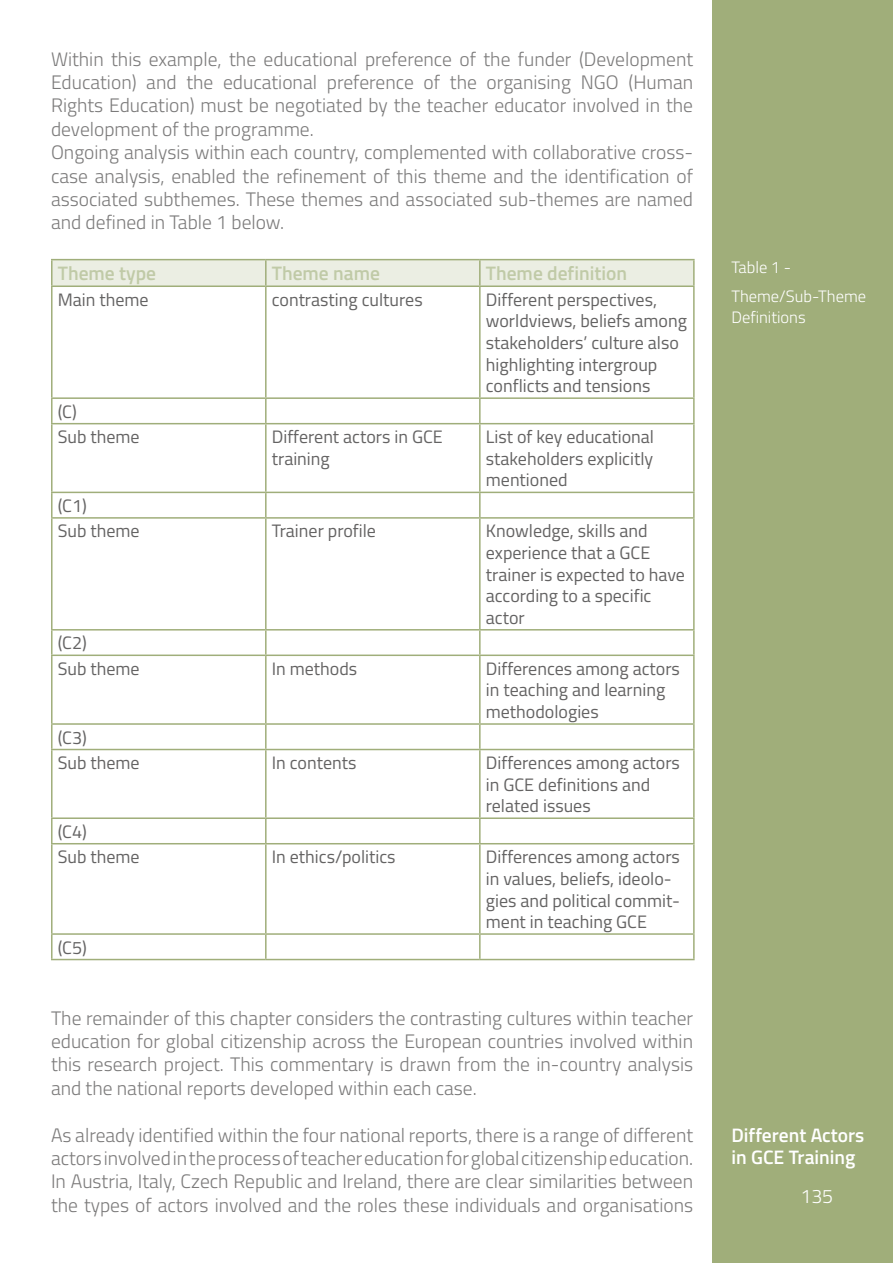
<style>
.page{position:relative;width:893px;height:1263px;background:#fff}
.page>*{position:absolute;margin:0;border:0;box-sizing:border-box;transform-origin:0 0}
.t1{font:300 19.5px/23.4px "Titillium";color:#7c7b7b;text-align:justify}
.t2{font:600 19.5px "Titillium";color:#c0caa7}
.t3{font:600 19.5px/22.5px "Titillium";color:#fff}
.t4{font:300 19.5px "Titillium";color:#fff}
.t5{font:18px/21.6px "Titillium";color:#646363}
.t6{font:300 16.5px/29.5px "Titillium";color:#fff}
</style>
<div class="page">
<div style="left:712px;top:0;width:181px;height:1263px;background:#a0ae7a"></div>
<div style="left:53px;top:260px;width:640px;height:25px;background:#ebeee3"></div>
<hr style="left:51px;top:259px;width:215px;height:1px;background:#a0ae7a">
<hr style="left:51px;top:260px;width:2px;height:25px;background:#a0ae7a">
<hr style="left:266px;top:259px;width:214px;height:1px;background:#a0ae7a">
<hr style="left:265px;top:260px;width:2px;height:25px;background:#a0ae7a">
<hr style="left:480px;top:259px;width:215px;height:1px;background:#a0ae7a">
<hr style="left:479px;top:260px;width:2px;height:25px;background:#a0ae7a">
<hr style="left:693px;top:260px;width:2px;height:25px;background:#a0ae7a">
<hr style="left:51px;top:285px;width:215px;height:2px;background:#a0ae7a">
<hr style="left:51px;top:287px;width:2px;height:110px;background:#a0ae7a">
<hr style="left:266px;top:285px;width:214px;height:2px;background:#a0ae7a">
<hr style="left:265px;top:287px;width:2px;height:110px;background:#a0ae7a">
<hr style="left:480px;top:285px;width:215px;height:2px;background:#a0ae7a">
<hr style="left:479px;top:287px;width:2px;height:110px;background:#a0ae7a">
<hr style="left:693px;top:287px;width:2px;height:110px;background:#a0ae7a">
<hr style="left:51px;top:397px;width:215px;height:2px;background:#a0ae7a">
<hr style="left:51px;top:399px;width:2px;height:24px;background:#a0ae7a">
<hr style="left:266px;top:397px;width:214px;height:2px;background:#a0ae7a">
<hr style="left:265px;top:399px;width:2px;height:24px;background:#a0ae7a">
<hr style="left:480px;top:397px;width:215px;height:2px;background:#a0ae7a">
<hr style="left:479px;top:399px;width:2px;height:24px;background:#a0ae7a">
<hr style="left:693px;top:399px;width:2px;height:24px;background:#a0ae7a">
<hr style="left:51px;top:423px;width:215px;height:1px;background:#a0ae7a">
<hr style="left:51px;top:424px;width:2px;height:68px;background:#a0ae7a">
<hr style="left:266px;top:423px;width:214px;height:1px;background:#a0ae7a">
<hr style="left:265px;top:424px;width:2px;height:68px;background:#a0ae7a">
<hr style="left:480px;top:423px;width:215px;height:1px;background:#a0ae7a">
<hr style="left:479px;top:424px;width:2px;height:68px;background:#a0ae7a">
<hr style="left:693px;top:424px;width:2px;height:68px;background:#a0ae7a">
<hr style="left:51px;top:492px;width:215px;height:1px;background:#a0ae7a">
<hr style="left:51px;top:493px;width:2px;height:24px;background:#a0ae7a">
<hr style="left:266px;top:492px;width:214px;height:1px;background:#a0ae7a">
<hr style="left:265px;top:493px;width:2px;height:24px;background:#a0ae7a">
<hr style="left:480px;top:492px;width:215px;height:1px;background:#a0ae7a">
<hr style="left:479px;top:493px;width:2px;height:24px;background:#a0ae7a">
<hr style="left:693px;top:493px;width:2px;height:24px;background:#a0ae7a">
<hr style="left:51px;top:517px;width:215px;height:2px;background:#a0ae7a">
<hr style="left:51px;top:519px;width:2px;height:110px;background:#a0ae7a">
<hr style="left:266px;top:517px;width:214px;height:2px;background:#a0ae7a">
<hr style="left:265px;top:519px;width:2px;height:110px;background:#a0ae7a">
<hr style="left:480px;top:517px;width:215px;height:2px;background:#a0ae7a">
<hr style="left:479px;top:519px;width:2px;height:110px;background:#a0ae7a">
<hr style="left:693px;top:519px;width:2px;height:110px;background:#a0ae7a">
<hr style="left:51px;top:629px;width:215px;height:1px;background:#a0ae7a">
<hr style="left:51px;top:630px;width:2px;height:24px;background:#a0ae7a">
<hr style="left:266px;top:629px;width:214px;height:1px;background:#a0ae7a">
<hr style="left:265px;top:630px;width:2px;height:24px;background:#a0ae7a">
<hr style="left:480px;top:629px;width:215px;height:1px;background:#a0ae7a">
<hr style="left:479px;top:630px;width:2px;height:24px;background:#a0ae7a">
<hr style="left:693px;top:630px;width:2px;height:24px;background:#a0ae7a">
<hr style="left:51px;top:654px;width:215px;height:2px;background:#a0ae7a">
<hr style="left:51px;top:656px;width:2px;height:67px;background:#a0ae7a">
<hr style="left:266px;top:654px;width:214px;height:2px;background:#a0ae7a">
<hr style="left:265px;top:656px;width:2px;height:67px;background:#a0ae7a">
<hr style="left:480px;top:654px;width:215px;height:2px;background:#a0ae7a">
<hr style="left:479px;top:656px;width:2px;height:67px;background:#a0ae7a">
<hr style="left:693px;top:656px;width:2px;height:67px;background:#a0ae7a">
<hr style="left:51px;top:723px;width:215px;height:2px;background:#a0ae7a">
<hr style="left:51px;top:725px;width:2px;height:24px;background:#a0ae7a">
<hr style="left:266px;top:723px;width:214px;height:2px;background:#a0ae7a">
<hr style="left:265px;top:725px;width:2px;height:24px;background:#a0ae7a">
<hr style="left:480px;top:723px;width:215px;height:2px;background:#a0ae7a">
<hr style="left:479px;top:725px;width:2px;height:24px;background:#a0ae7a">
<hr style="left:693px;top:725px;width:2px;height:24px;background:#a0ae7a">
<hr style="left:51px;top:749px;width:215px;height:1px;background:#a0ae7a">
<hr style="left:51px;top:750px;width:2px;height:67px;background:#a0ae7a">
<hr style="left:266px;top:749px;width:214px;height:1px;background:#a0ae7a">
<hr style="left:265px;top:750px;width:2px;height:67px;background:#a0ae7a">
<hr style="left:480px;top:749px;width:215px;height:1px;background:#a0ae7a">
<hr style="left:479px;top:750px;width:2px;height:67px;background:#a0ae7a">
<hr style="left:693px;top:750px;width:2px;height:67px;background:#a0ae7a">
<hr style="left:51px;top:817px;width:215px;height:2px;background:#a0ae7a">
<hr style="left:51px;top:819px;width:2px;height:24px;background:#a0ae7a">
<hr style="left:266px;top:817px;width:214px;height:2px;background:#a0ae7a">
<hr style="left:265px;top:819px;width:2px;height:24px;background:#a0ae7a">
<hr style="left:480px;top:817px;width:215px;height:2px;background:#a0ae7a">
<hr style="left:479px;top:819px;width:2px;height:24px;background:#a0ae7a">
<hr style="left:693px;top:819px;width:2px;height:24px;background:#a0ae7a">
<hr style="left:51px;top:843px;width:215px;height:1px;background:#a0ae7a">
<hr style="left:51px;top:844px;width:2px;height:89px;background:#a0ae7a">
<hr style="left:266px;top:843px;width:214px;height:1px;background:#a0ae7a">
<hr style="left:265px;top:844px;width:2px;height:89px;background:#a0ae7a">
<hr style="left:480px;top:843px;width:215px;height:1px;background:#a0ae7a">
<hr style="left:479px;top:844px;width:2px;height:89px;background:#a0ae7a">
<hr style="left:693px;top:844px;width:2px;height:89px;background:#a0ae7a">
<hr style="left:51px;top:933px;width:215px;height:2px;background:#a0ae7a">
<hr style="left:51px;top:935px;width:2px;height:24px;background:#a0ae7a">
<hr style="left:266px;top:933px;width:214px;height:2px;background:#a0ae7a">
<hr style="left:265px;top:935px;width:2px;height:24px;background:#a0ae7a">
<hr style="left:480px;top:933px;width:215px;height:2px;background:#a0ae7a">
<hr style="left:479px;top:935px;width:2px;height:24px;background:#a0ae7a">
<hr style="left:693px;top:935px;width:2px;height:24px;background:#a0ae7a">
<hr style="left:51px;top:959px;width:215px;height:1px;background:#a0ae7a">
<hr style="left:266px;top:959px;width:214px;height:1px;background:#a0ae7a">
<hr style="left:480px;top:959px;width:215px;height:1px;background:#a0ae7a">
<p class="t1" style="left:51px;top:46px;width:644px;text-align:left">Within this example, the educational preference of the funder (Development Education) and the educational preference of the organising NGO (Human Rights Education) must be negotiated by the teacher educator involved in the development of the programme.<br>Ongoing analysis within each country, complemented with collaborative cross&shy;case analysis, enabled the refinement of this theme and the identification of associated subthemes. These themes and associated sub-themes are named and defined in Table 1 below.</p>
<p class="t2" style="left:58px;top:259px;width:100px">Theme type</p>
<p class="t2" style="left:272px;top:259px;width:110px">Theme name</p>
<p class="t2" style="left:486px;top:259px;width:143px">Theme definition</p>
<p class="t5" style="left:58px;top:288px;width:92px">Main theme</p>
<p class="t5" style="left:272px;top:288px;width:152px">contrasting cultures</p>
<p class="t5" style="left:486px;top:288px;width:203px">Different perspectives, worldviews, beliefs among stakeholders’ culture also highlighting intergroup conflicts and tensions</p>
<p class="t5" style="left:58px;top:398px;width:83px;line-height:25.5px">(C)<br>Sub theme</p>
<p class="t5" style="left:272px;top:425px;width:173px">Different actors in GCE training</p>
<p class="t5" style="left:486px;top:425px;width:170px;text-align:justify">List of key educational stakeholders explicitly mentioned</p>
<p class="t5" style="left:58px;top:492px;width:83px;line-height:25.5px">(C1)<br>Sub theme</p>
<p class="t5" style="left:58px;top:629px;width:83px;line-height:25.5px">(C2)<br>Sub theme</p>
<p class="t5" style="left:58px;top:724px;width:83px;line-height:25.5px">(C3)<br>Sub theme</p>
<p class="t5" style="left:58px;top:818px;width:83px;line-height:25.5px">(C4)<br>Sub theme</p>
<p class="t5" style="left:58px;top:936px;width:31px">(C5)</p>
<p class="t5" style="left:272px;top:519px;width:106px">Trainer profile</p>
<p class="t5" style="left:486px;top:519px;width:201px">Knowledge, skills and experience that a GCE trainer is expected to have according to a specific actor</p>
<p class="t5" style="left:272px;top:657px;width:87px">In methods</p>
<p class="t5" style="left:486px;top:657px;width:196px">Differences among actors in teaching and learning methodologies</p>
<p class="t5" style="left:272px;top:751px;width:86px">In contents</p>
<p class="t5" style="left:486px;top:751px;width:196px">Differences among actors in GCE definitions and related issues</p>
<p class="t5" style="left:272px;top:845px;width:125px">In ethics/politics</p>
<p class="t5" style="left:486px;top:845px;width:196px">Differences among actors in values, beliefs, ideolo&shy;gies and political commit&shy;ment in teaching GCE</p>
<p class="t1" style="left:51px;top:1005px;width:644px">The remainder of this chapter considers the contrasting cultures within teacher education for global citizenship across the European countries involved within this research project. This commentary is drawn from the in-country analysis and the national reports developed within each case.</p>
<p class="t1" style="left:51px;top:1122px;width:644px">As already identified within the four national reports, there is a range of different actors involved in the process of teacher education for global citizenship education.<br>In Austria, Italy, Czech Republic and Ireland, there are clear similarities between the types of actors involved and the roles these individuals and organisations</p>
<p class="t6" style="left:731px;top:251px;width:136px">Table 1 -<br>Theme/Sub-Theme</p>
<p class="t6" style="left:731px;top:302px;width:76px">Definitions</p>
<p class="t3" style="left:731px;top:1122px;width:134px">Different Actors in GCE Training</p>
<p class="t4" style="left:800px;top:1182px;width:34px">135</p>
</div>
